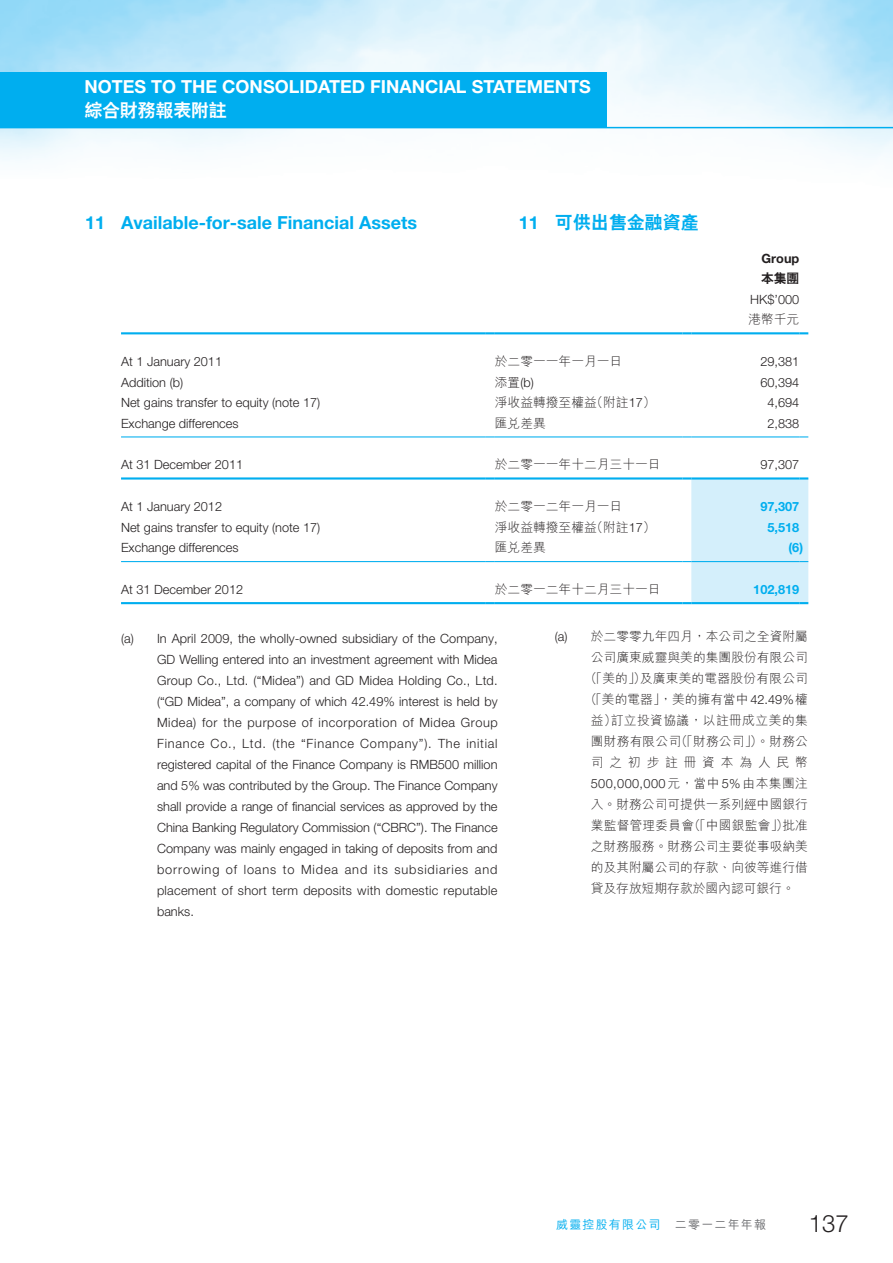
<style>
.page{position:relative;width:893px;height:1263px;background:#fff}
.page>*{position:absolute;margin:0;border:0;box-sizing:border-box;transform-origin:0 0}
.t1{font:300 24px "Helvetica Neue LT Std";color:#231f20}
.t2{font:700 18px "Helvetica Neue LT Std";color:#fff}
._03_H1{font:700 18px "Helvetica Neue LT Std";color:#00aeef}
._03_H1-2{font:800 18px "C Hei 2 HK";color:#00aeef}
.t3{font:800 18px "C Hei 2 HK";letter-spacing:-.015em;color:#fff}
._08____IN2{font:300 12.75px/21px "Helvetica Neue LT Std";letter-spacing:.02em;color:#231f20;text-align:justify}
._31_table_tab_6pt{font:300 12.75px "Helvetica Neue LT Std";color:#231f20}
._08____IN2-2{font:300 12.75px "M Hei HK";color:#231f20}
._31_table_tab_6pt-2{font:300 12.75px "M Hei HK";color:#231f20}
._31_table_tab_6pt-3{font:700 12.75px "Helvetica Neue LT Std";color:#00aeef}
._08____IN2-3{font:300 12.75px "M Hei HK";letter-spacing:.035em;color:#231f20}
._08____IN2-4{font:300 12.75px "M Hei HK";letter-spacing:.455em;color:#231f20}
._31_table_tab_6pt-4{font:700 12.75px "Helvetica Neue LT Std";color:#231f20}
._31_table_tab_6pt-5{font:800 12.75px "C Hei 2 HK";color:#231f20}
.t4{font:500 12px "M Hei HK";letter-spacing:.1em;color:#00aeef}
.s1{font-family:"Helvetica Neue LT Std";font-weight:700}
.s2{font-family:"M Hei HK"}
.s3{font-family:"Helvetica Neue LT Std"}
.s4{color:#6c6d70}
</style>
<div class="page">
<img style="left:0;top:0;width:893px;height:161px">
<hr style="left:0;top:127px;width:893px;height:1px;background:#00aeef">
<div style="left:0;top:72px;width:606px;height:56px;background:#00aeef"></div>
<hr style="left:121px;top:332px;width:365px;height:2px;background:#00aeef">
<svg style="left:486px;top:332px;width:9px;height:2px"></svg>
<hr style="left:495px;top:332px;width:187px;height:2px;background:#00aeef">
<svg style="left:682px;top:332px;width:9px;height:2px"></svg>
<hr style="left:691px;top:332px;width:108px;height:2px;background:#00aeef">
<svg style="left:799px;top:332px;width:9px;height:2px"></svg>
<hr style="left:121px;top:602px;width:365px;height:2px;background:#00aeef">
<svg style="left:486px;top:602px;width:9px;height:2px"></svg>
<hr style="left:495px;top:602px;width:187px;height:2px;background:#00aeef">
<hr style="left:121px;top:561px;width:365px;height:1px;background:#00aeef">
<hr style="left:495px;top:561px;width:187px;height:1px;background:#00aeef">
<hr style="left:121px;top:477px;width:365px;height:3px;background:#00aeef">
<svg style="left:486px;top:477px;width:9px;height:3px"></svg>
<hr style="left:495px;top:477px;width:187px;height:3px;background:#00aeef">
<svg style="left:682px;top:477px;width:126px;height:127px;background:#ceedfa"></svg>
<hr style="left:121px;top:436px;width:365px;height:1px;background:#00aeef">
<hr style="left:495px;top:436px;width:187px;height:1px;background:#00aeef">
<hr style="left:691px;top:436px;width:108px;height:1px;background:#00aeef">
<h2 class="t2" style="left:85px;top:76px;width:508px">NOTES TO THE CONSOLIDATED FINANCIAL STATEMENTS</h2>
<h2 class="t3" style="left:85px;top:98px;width:144px">綜合財務報表附註</h2>
<p class="_03_H1" style="left:85px;top:211px;width:334px">11 Available-for-sale Financial Assets</p>
<p class="_03_H1-2" style="left:519px;top:210px;width:182px"><span class="s1">11</span> 可供出售金融資產</p>
<p class="_31_table_tab_6pt-4" style="left:762px;top:250px;width:39px">Group</p>
<p class="_31_table_tab_6pt-5" style="left:761px;top:270px;width:40px">本集團</p>
<p class="_31_table_tab_6pt" style="left:750px;top:291px;width:51px">HK$’000</p>
<p class="_31_table_tab_6pt-2" style="left:748px;top:311px;width:52px">港幣千元</p>
<p class="_31_table_tab_6pt" style="left:121px;top:354px;width:103px">At 1 January 2011</p>
<p class="_31_table_tab_6pt-2" style="left:495px;top:353px;width:129px">於二零一一年一月一日</p>
<p class="_31_table_tab_6pt" style="left:760px;top:354px;width:40px">29,381</p>
<p class="_31_table_tab_6pt" style="left:121px;top:374px;width:64px">Addition (b)</p>
<p class="_31_table_tab_6pt" style="left:495px;top:374px;width:40px"><span class="s2">添置</span>(b)</p>
<p class="_31_table_tab_6pt" style="left:760px;top:374px;width:40px">60,394</p>
<p class="_31_table_tab_6pt" style="left:121px;top:395px;width:201px">Net gains transfer to equity (note 17)</p>
<p class="_31_table_tab_6pt-2" style="left:495px;top:394px;width:162px">淨收益轉撥至權益（附註<span class="s3">17</span>）</p>
<p class="_31_table_tab_6pt" style="left:767px;top:395px;width:33px">4,694</p>
<p class="_31_table_tab_6pt" style="left:121px;top:415px;width:119px">Exchange differences</p>
<p class="_31_table_tab_6pt-2" style="left:495px;top:414px;width:52px">匯兌差異</p>
<p class="_31_table_tab_6pt" style="left:767px;top:415px;width:33px">2,838</p>
<p class="_31_table_tab_6pt" style="left:121px;top:457px;width:124px">At 31 December 2011</p>
<p class="_31_table_tab_6pt-2" style="left:495px;top:456px;width:167px">於二零一一年十二月三十一日</p>
<p class="_31_table_tab_6pt" style="left:760px;top:457px;width:40px">97,307</p>
<p class="_31_table_tab_6pt" style="left:121px;top:499px;width:103px">At 1 January 2012</p>
<p class="_31_table_tab_6pt-2" style="left:495px;top:498px;width:129px">於二零一二年一月一日</p>
<p class="_31_table_tab_6pt-3" style="left:760px;top:499px;width:40px">97,307</p>
<p class="_31_table_tab_6pt" style="left:121px;top:520px;width:201px">Net gains transfer to equity (note 17)</p>
<p class="_31_table_tab_6pt-2" style="left:495px;top:518px;width:162px">淨收益轉撥至權益（附註<span class="s3">17</span>）</p>
<p class="_31_table_tab_6pt-3" style="left:767px;top:519px;width:33px">5,518</p>
<p class="_31_table_tab_6pt" style="left:121px;top:540px;width:119px">Exchange differences</p>
<p class="_31_table_tab_6pt-2" style="left:495px;top:539px;width:52px">匯兌差異</p>
<p class="_31_table_tab_6pt-3" style="left:788px;top:540px;width:16px">(6)</p>
<p class="_31_table_tab_6pt" style="left:121px;top:582px;width:124px">At 31 December 2012</p>
<p class="_31_table_tab_6pt-2" style="left:495px;top:580px;width:167px">於二零一二年十二月三十一日</p>
<p class="_31_table_tab_6pt-3" style="left:753px;top:582px;width:48px">102,819</p>
<p class="_08____IN2" style="left:157px;top:628px;width:342px;text-indent:-36px">(a) In April 2009, the wholly-owned subsidiary of the Company, GD Welling entered into an investment agreement with Midea Group Co., Ltd. (“Midea”) and GD Midea Holding Co., Ltd. (“GD Midea”, a company of which 42.49% interest is held by Midea) for the purpose of incorporation of Midea Group Finance Co., Ltd. (the “Finance Company”). The initial registered capital of the Finance Company is RMB500 million and 5% was contributed by the Group. The Finance Company shall provide a range of financial services as approved by the China Banking Regulatory Commission (“CBRC”). The Finance Company was mainly engaged in taking of deposits from and borrowing of loans to Midea and its subsidiaries and placement of short term deposits with domestic reputable banks.</p>
<p class="_08____IN2-2" style="left:555px;top:628px;width:255px"><span class="s3">(a)</span> 於二零零九年四月，本公司之全資附屬</p>
<p class="_08____IN2-2" style="left:591px;top:649px;width:219px">公司廣東威靈與美的集團股份有限公司</p>
<p class="_08____IN2-2" style="left:584px;top:670px;width:225px">（「美的」）及廣東美的電器股份有限公司</p>
<p class="_08____IN2-2" style="left:584px;top:691px;width:225px">（「美的電器」，美的擁有當中<span class="s3">42.49%</span>權</p>
<p class="_08____IN2-3" style="left:591px;top:712px;width:219px">益）訂立投資協議，以註冊成立美的集</p>
<p class="_08____IN2-2" style="left:591px;top:733px;width:219px">團財務有限公司（「財務公司」）。財務公</p>
<p class="_08____IN2-4" style="left:591px;top:754px;width:219px">司之初步註冊資本為人民幣</p>
<p class="_08____IN2" style="left:591px;top:773px;width:219px">500,000,000<span class="s2">元，當中</span>5%<span class="s2">由本集團注</span></p>
<p class="_08____IN2-2" style="left:591px;top:796px;width:219px">入。財務公司可提供一系列經中國銀行</p>
<p class="_08____IN2-2" style="left:591px;top:817px;width:219px">業監督管理委員會（「中國銀監會」）批准</p>
<p class="_08____IN2-2" style="left:591px;top:838px;width:219px">之財務服務。財務公司主要從事吸納美</p>
<p class="_08____IN2-2" style="left:591px;top:859px;width:219px">的及其附屬公司的存款、向彼等進行借</p>
<p class="_08____IN2-2" style="left:591px;top:880px;width:205px">貸及存放短期存款於國內認可銀行。</p>
<p class="t4" style="left:556px;top:1216px;width:211px">威靈控股有限公司 <span class="s4">二零一二年年報</span></p>
<h1 class="t1" style="left:809px;top:1209px;width:42px">137</h1>
</div>
